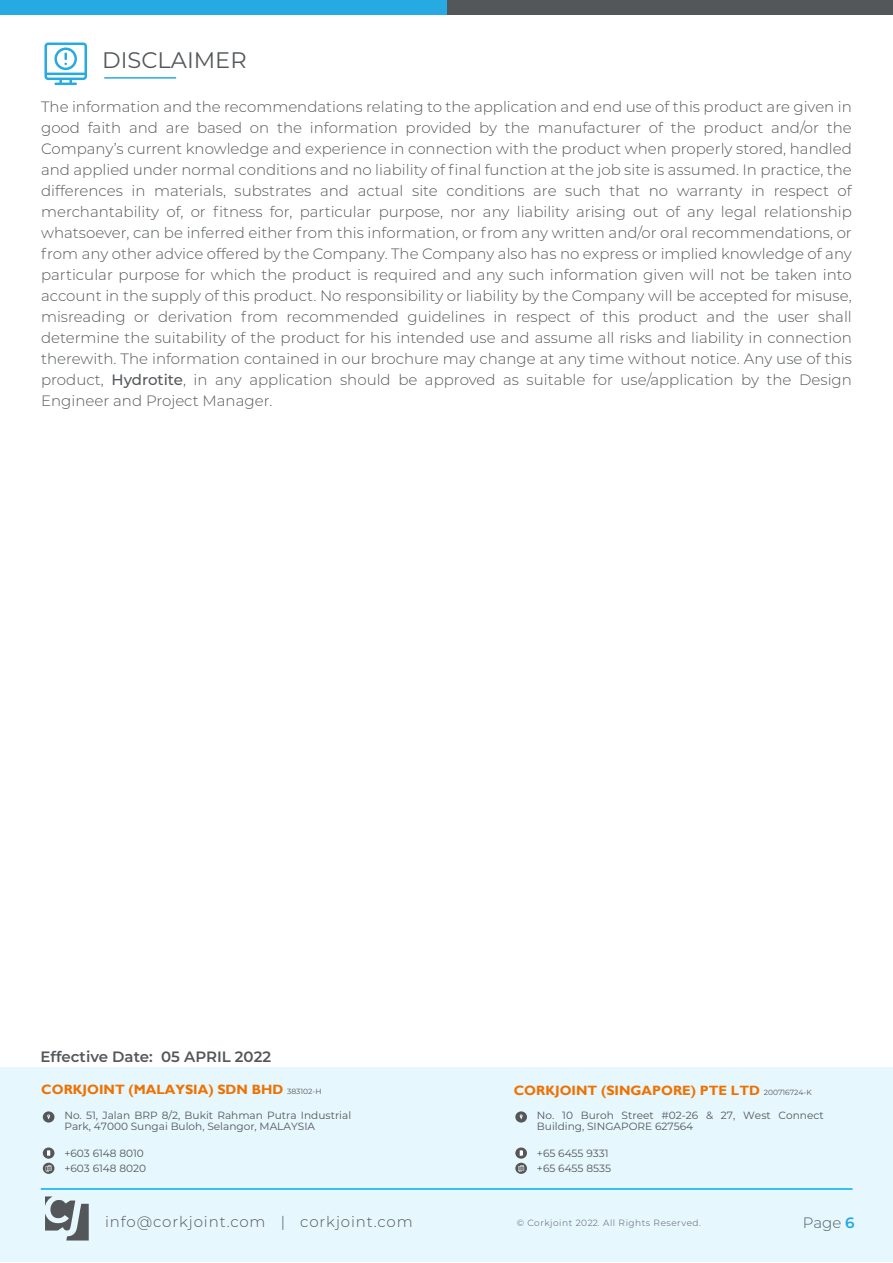
<style>
.page{position:relative;width:893px;height:1263px;background:#fff}
.page>*{position:absolute;margin:0;border:0;box-sizing:border-box;transform-origin:0 0}
.t1{font:22.5px "Montserrat";color:#54575a}
.t2{font:300 15px/21px "Montserrat";color:#54575a;text-align:justify}
.t3{font:300 15px "Montserrat";letter-spacing:.06em;color:#54575a}
.t4{font:600 15px "Montserrat";color:#54575a}
.t5{font:700 13.5px "Gill Sans";color:#ef7100}
.t6{font:10.5px/10.5px "Montserrat";color:#54575a}
.t7{font:300 9px "Montserrat";letter-spacing:.06em;color:#54575a}
.s1{font-weight:500}
.s2{font-family:"Montserrat";font-weight:400;font-size:7.5px;color:#54575a}
.s3{font-weight:600;color:#27a8e0}
</style>
<div class="page">
<svg style="left:44px;top:43px;width:43px;height:42px"></svg>
<hr style="left:104px;top:77px;width:72px;height:2px;background:#27aae1">
<div style="left:0;top:0;width:893px;height:14px;background:#54575a"></div>
<div style="left:0;top:0;width:446px;height:14px;background:#27aae1"></div>
<div style="left:1px;top:1067px;width:892px;height:194px;background:#e6f7fd"></div>
<svg style="left:45px;top:1196px;width:44px;height:44px"></svg>
<hr style="left:41px;top:1188px;width:811px;height:2px;background:#00aeef">
<div style="left:43px;top:1163px;width:11px;height:11px;background:#54575a;border-radius:50%"></div>
<svg style="left:46px;top:1165px;width:6px;height:7px"></svg>
<svg style="left:43px;top:1147px;width:11px;height:12px"></svg>
<svg style="left:47px;top:1150px;width:3px;height:6px"></svg>
<div style="left:43px;top:1111px;width:11px;height:11px;background:#54575a;border-radius:50%"></div>
<svg style="left:47px;top:1114px;width:3px;height:5px"></svg>
<svg style="left:515px;top:1163px;width:12px;height:11px"></svg>
<svg style="left:518px;top:1165px;width:6px;height:7px"></svg>
<div style="left:515px;top:1147px;width:12px;height:12px;background:#54575a;border-radius:50%"></div>
<svg style="left:519px;top:1150px;width:4px;height:6px"></svg>
<div style="left:515px;top:1111px;width:12px;height:11px;background:#54575a;border-radius:50%"></div>
<svg style="left:520px;top:1114px;width:3px;height:5px"></svg>
<h1 class="t1" style="left:102px;top:44px;width:146px">DISCLAIMER</h1>
<p class="t2" style="left:41px;top:95px;width:812px">The information and the recommendations relating to the application and end use of this product are given in good faith and are based on the information provided by the manufacturer of the product and/or the Company’s current knowledge and experience in connection with the product when properly stored, handled and applied under normal conditions and no liability of final function at the job site is assumed. In practice, the differences in materials, substrates and actual site conditions are such that no warranty in respect of merchantability of, or fitness for, particular purpose, nor any liability arising out of any legal relationship whatsoever, can be inferred either from this information, or from any written and/or oral recommendations, or from any other advice offered by the Company. The Company also has no express or implied knowledge of any particular purpose for which the product is required and any such information given will not be taken into account in the supply of this product. No responsibility or liability by the Company will be accepted for misuse, misreading or derivation from recommended guidelines in respect of this product and the user shall determine the suitability of the product for his intended use and assume all risks and liability in connection therewith. The information contained in our brochure may change at any time without notice. Any use of this product, <span class="s1">Hydrotite</span>, in any application should be approved as suitable for use/application by the Design Engineer and Project Manager.</p>
<p class="t4" style="left:41px;top:1046px;width:232px">Effective Date: 05 APRIL 2022</p>
<p class="t5" style="left:41px;top:1081px;width:282px">CORKJOINT (MALAYSIA) SDN BHD <span class="s2">383102-H</span></p>
<p class="t5" style="left:514px;top:1082px;width:299px">CORKJOINT (SINGAPORE) PTE LTD <span class="s2">200716724-K</span></p>
<p class="t6" style="left:64px;top:1110px;width:288px">No. 51, Jalan BRP 8/2, Bukit Rahman Putra Industrial<br>Park, 47000 Sungai Buloh, Selangor, MALAYSIA</p>
<p class="t6" style="left:64px;top:1147px;width:81px">+603 6148 8010</p>
<p class="t6" style="left:537px;top:1110px;width:288px">No. 10 Buroh Street #02-26 &amp; 27, West Connect<br>Building, SINGAPORE 627564</p>
<p class="t6" style="left:537px;top:1147px;width:73px">+65 6455 9331</p>
<p class="t6" style="left:64px;top:1162px;width:83px">+603 6148 8020</p>
<p class="t6" style="left:537px;top:1162px;width:76px">+65 6455 8535</p>
<p class="t3" style="left:105px;top:1212px;width:309px">info@corkjoint.com | corkjoint.com</p>
<p class="t7" style="left:517px;top:1216px;width:186px">© Corkjoint 2022. All Rights Reserved.</p>
<p class="t2" style="left:803px;top:1212px;width:53px">Page <span class="s3">6</span></p>
</div>
